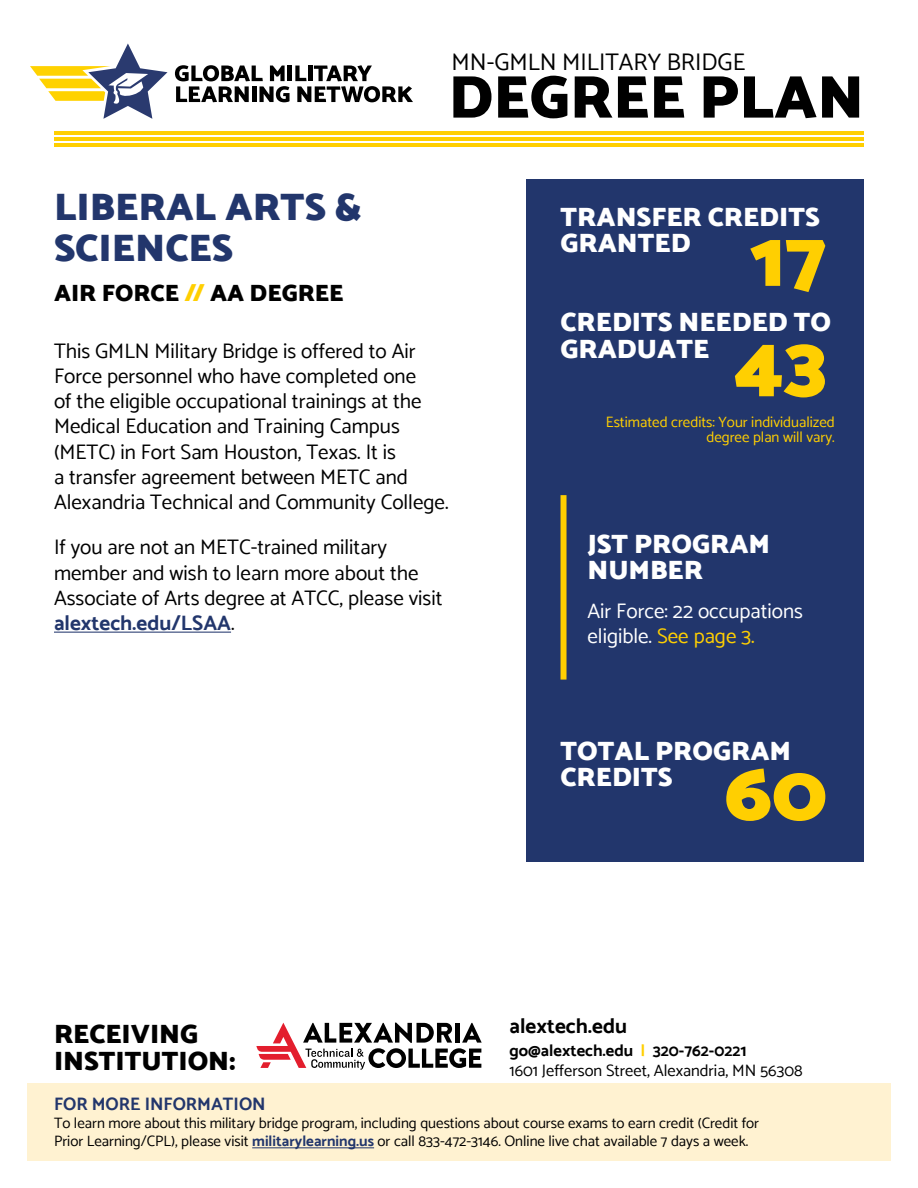
<style>
.page{position:relative;width:918px;height:1188px;background:#fff}
.page>*{position:absolute;margin:0;border:0;box-sizing:border-box;transform-origin:0 0}
.t1{font:900 81px/105.3px "Catamaran";color:#ffcf01}
.t2{font:900 60.6px "Catamaran";color:#000}
.t3{font:900 39px/40.5px "Catamaran";color:#22366c}
.t4{font:900 27px/26.4px "Catamaran";color:#fff}
.t5{font:900 27px/26.4px "Catamaran";color:#000}
.t6{font:24px "Catamaran";color:#000}
.t7{font:900 24px "Catamaran";color:#000}
.t8{font:21px/25.2px "Catamaran";color:#000}
.t9{font:21px/25.2px "Catamaran";color:#fff}
.t10{font:700 21px "Catamaran";color:#000}
.t11{font:700 18px "Catamaran";color:#22366c}
.t12{font:16.5px/19.8px "Catamaran";color:#000}
.t13{font:15px/18px "Catamaran";color:#000}
.t14{font:15px/15px "Catamaran";color:#ffcf01;text-align:right}
.s1{color:#ffcf01}
.s2{font-weight:700;color:#22366c}
.s3{font-weight:700}
.s4{font-weight:700;color:#ffcf01}
</style>
<div class="page">
<hr style="left:54px;top:132px;width:810px;height:3px;background:#ffcf01">
<hr style="left:54px;top:138px;width:810px;height:3px;background:#ffcf01">
<hr style="left:54px;top:144px;width:810px;height:3px;background:#ffcf01">
<div style="left:27px;top:1084px;width:864px;height:77px;background:#fff2d1"></div>
<hr style="left:252px;top:1147px;width:122px;height:1px;background:#22366c">
<hr style="left:54px;top:632px;width:177px;height:1px;background:#22366c">
<div style="left:526px;top:179px;width:338px;height:683px;background:#22366c"></div>
<div style="left:561px;top:495px;width:6px;height:185px;background:#ffcf01"></div>
<svg style="left:256px;top:1023px;width:226px;height:47px"></svg>
<svg style="left:30px;top:43px;width:138px;height:76px"></svg>
<svg style="left:175px;top:65px;width:238px;height:37px"></svg>
<p class="t6" style="left:452px;top:47px;width:295px">MN-GMLN MILITARY BRIDGE</p>
<h2 class="t2" style="left:449px;top:61px;width:417px">DEGREE PLAN</h2>
<h3 class="t3" style="left:54px;top:186px;width:309px">LIBERAL ARTS &amp;<br>SCIENCES</h3>
<p class="t7" style="left:54px;top:279px;width:291px">AIR FORCE <span class="s1">//</span> AA DEGREE</p>
<p class="t8" style="left:54px;top:338px;width:396px">This GMLN Military Bridge is offered to Air Force personnel who have completed one<br>of the eligible occupational trainings at the Medical Education and Training Campus (METC) in Fort Sam Houston, Texas. It is<br>a transfer agreement between METC and Alexandria Technical and Community College.</p>
<p class="t8" style="left:54px;top:535px;width:390px">If you are not an METC-trained military member and wish to learn more about the Associate of Arts degree at ATCC, please visit <span class="s2">alextech.edu/LSAA</span>.</p>
<p class="t4" style="left:561px;top:203px;width:261px">TRANSFER CREDITS<br>GRANTED</p>
<h1 class="t1" style="left:734px;top:205px;width:94px">17<br>43</h1>
<p class="t4" style="left:561px;top:309px;width:272px">CREDITS NEEDED TO<br>GRADUATE</p>
<p class="t14" style="left:606px;top:414px;width:230px">Estimated credits: Your individualized degree plan will vary.</p>
<p class="t4" style="left:588px;top:530px;width:184px">JST PROGRAM<br>NUMBER</p>
<p class="t9" style="left:588px;top:598px;width:217px">Air Force: 22 occupations eligible. <span class="s1">See page 3.</span></p>
<p class="t4" style="left:561px;top:738px;width:232px">TOTAL PROGRAM<br>CREDITS</p>
<h1 class="t1" style="left:725px;top:739px;width:104px">60</h1>
<p class="t5" style="left:54px;top:1021px;width:183px">RECEIVING<br>INSTITUTION:</p>
<p class="t10" style="left:510px;top:1013px;width:119px">alextech.edu</p>
<p class="t12" style="left:510px;top:1040px;width:295px"><span class="s3">go@alextech.edu</span> <span class="s4">|</span> <span class="s3">320-762-0221<br></span>1601 Jefferson Street, Alexandria, MN 56308</p>
<p class="t11" style="left:54px;top:1094px;width:213px">FOR MORE INFORMATION</p>
<p class="t13" style="left:54px;top:1114px;width:707px">To learn more about this military bridge program, including questions about course exams to earn credit (Credit for<br>Prior Learning/CPL), please visit <span class="s2">militarylearning.us</span> or call 833-472-3146. Online live chat available 7 days a week.</p>
</div>
